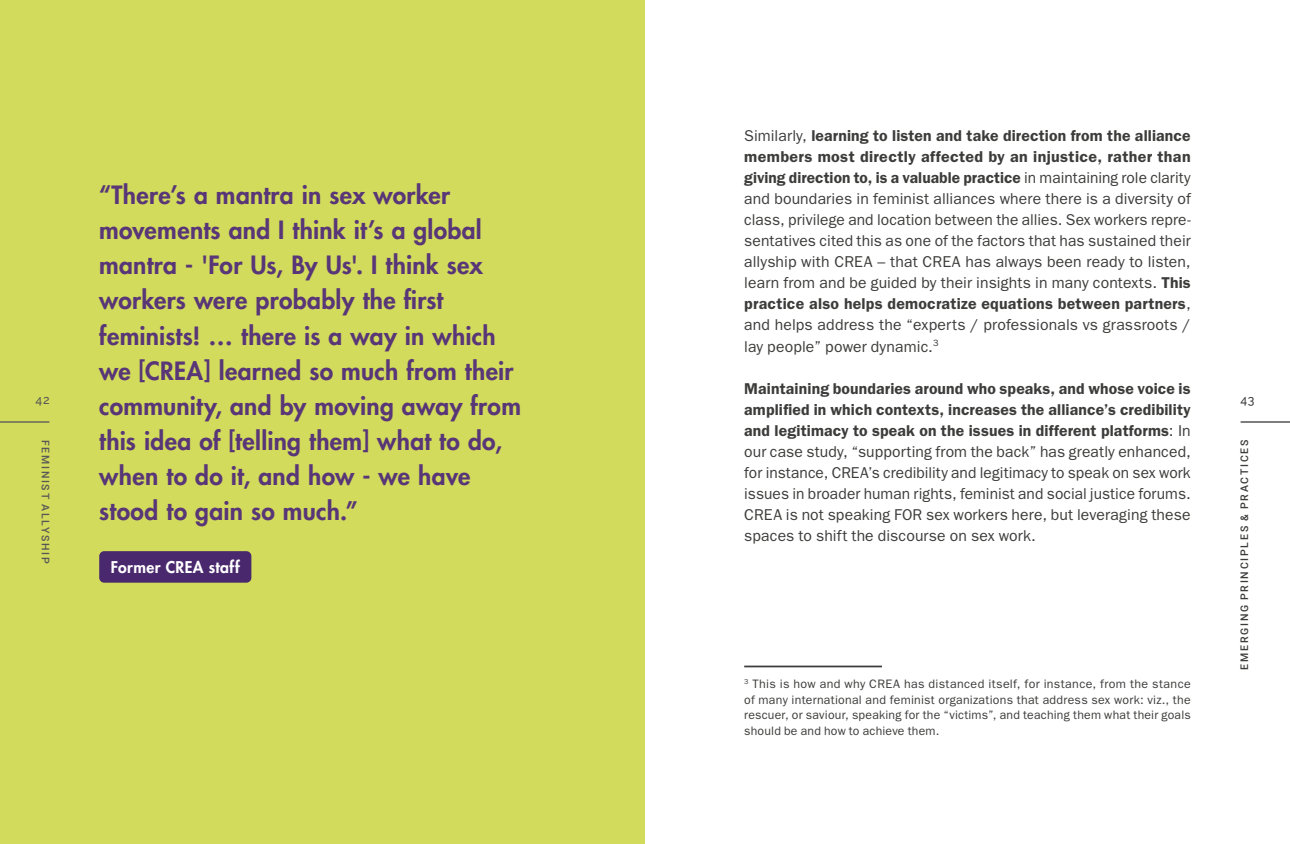
<style>
.page{position:relative;width:1290px;height:844px;background:#fff}
.page>*{position:absolute;margin:0;border:0;box-sizing:border-box;transform-origin:0 0}
.t1{font:800 24.5px/35px "Futura Std";letter-spacing:.015em;color:#583677}
.t2{font:15.75px/21px "ITC Franklin Gothic Std";letter-spacing:.01em;color:#3c3c3b;text-align:justify}
.t3{font:800 15.75px "Futura Std";letter-spacing:.025em;color:#fff}
.t4{font:12.25px/15.8px "ITC Franklin Gothic Std";letter-spacing:.015em;color:#3c3c3b;text-align:justify}
.t5{font:500 12.25px "Raleway";color:#575756}
.t6{font:500 12.25px "Raleway";color:#3c3c3b}
.t7{font:500 10.5px "Roboto";letter-spacing:.165em;color:#3c3c3b}
.t8{font:500 10.5px "Roboto";letter-spacing:.165em;color:#575756}
.s1{font-weight:600}
</style>
<div class="page">
<div style="left:0;top:0;width:645px;height:843px;background:#d2db5c"></div>
<hr style="left:0;top:421px;width:49px;height:1px;background:#575756">
<hr style="left:1241px;top:421px;width:49px;height:1px;background:#3c3c3b">
<hr style="left:744px;top:665px;width:138px;height:2px;background:#3c3c3b">
<div style="left:99px;top:551px;width:152px;height:31px;background:#49286d;border-radius:5px"></div>
<p class="t5" style="left:35px;top:392px;width:16px">42</p>
<p class="t8" style="left:53px;top:439px;width:125px;rotate:90deg">FEMINIST ALLYSHIP</p>
<p class="t1" style="left:99px;top:178px;width:423px">“There’s a mantra in sex worker movements and I think it’s a global mantra - 'For Us, By Us'. I think sex workers were probably the first feminists! … there is a way in which we [CREA] learned so much from their community, and by moving away from this idea of [telling them] what to do, when to do it, and how - we have stood to gain so much.”</p>
<p class="t3" style="left:111px;top:557px;width:131px">Former CREA staff</p>
<p class="t2" style="left:744px;top:125px;width:448px">Similarly, <span class="s1">learning to listen and take direction from the alliance members most directly affected by an injustice, rather than giving direction to, is a valuable practice</span> in maintaining role clarity and boundaries in feminist alliances where there is a diversity of class, privilege and location between the allies. Sex workers repre&shy;sentatives cited this as one of the factors that has sustained their allyship with CREA – that CREA has always been ready to listen, learn from and be guided by their insights in many contexts. <span class="s1">This practice also helps democratize equations between partners</span>, and helps address the “experts / professionals vs grassroots / lay people” power dynamic.<sup>3</sup></p>
<p class="t2" style="left:744px;top:377px;width:448px"><span class="s1">Maintaining boundaries around who speaks, and whose voice is amplified in which contexts, increases the alliance’s credibility and legitimacy to speak on the issues in different platforms</span>: In our case study, “supporting from the back” has greatly enhanced, for instance, CREA’s credibility and legitimacy to speak on sex work issues in broader human rights, feminist and social justice forums.<br>CREA is not speaking FOR sex workers here, but leveraging these spaces to shift the discourse on sex work.</p>
<p class="t4" style="left:744px;top:675px;width:448px"><sup>3</sup> This is how and why CREA has distanced itself, for instance, from the stance of many international and feminist organizations that address sex work: viz., the rescuer, or saviour, speaking for the “victims”, and teaching them what their goals should be and how to achieve them.</p>
<p class="t6" style="left:1240px;top:392px;width:16px">43</p>
<p class="t7" style="left:1237px;top:669px;width:231px;rotate:-90deg">EMERGING PRINCIPLES &amp; PRACTICES</p>
</div>
